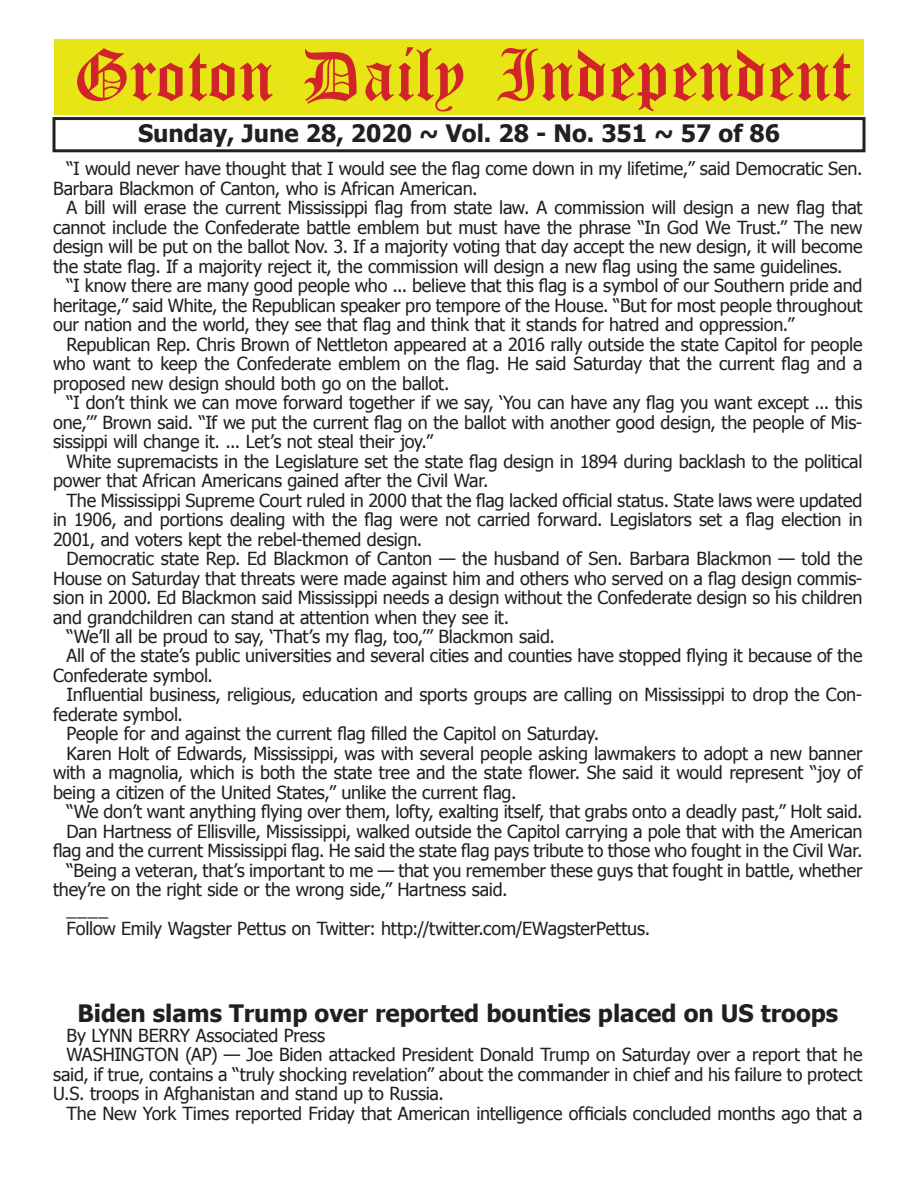
<style>
.page{position:relative;width:918px;height:1188px;background:#fff}
.page>*{position:absolute;margin:0;border:0;box-sizing:border-box;transform-origin:0 0}
.t1{font:54px "Old English Five";color:#d1232a}
.t2{font:700 24px "Tahoma";color:#231f20}
.t3{font:18px/19.5px "Tahoma";letter-spacing:-.01em;color:#231f20;text-align:justify}
</style>
<div class="page">
<div style="left:52px;top:117px;width:814px;height:35px;border:3px solid #231f20"></div>
<div style="left:54px;top:40px;width:810px;height:75px;background:#e7e515"></div>
<h1 class="t1" style="left:73px;top:50px;width:779px">Groton Daily Independent</h1>
<h2 class="t2" style="left:138px;top:116px;width:644px">Sunday, June 28, 2020 ~ Vol. 28 - No. 351 ~ 57 of 86</h2>
<p class="t3" style="left:53px;top:158px;width:811px;text-indent:14px">“I would never have thought that I would see the flag come down in my lifetime,” said Democratic Sen.<br>Barbara Blackmon of Canton, who is African American.</p>
<p class="t3" style="left:53px;top:197px;width:811px;text-indent:14px">A bill will erase the current Mississippi flag from state law. A commission will design a new flag that cannot include the Confederate battle emblem but must have the phrase “In God We Trust.” The new design will be put on the ballot Nov. 3. If a majority voting that day accept the new design, it will become the state flag. If a majority reject it, the commission will design a new flag using the same guidelines.</p>
<p class="t3" style="left:53px;top:275px;width:811px;text-indent:14px">“I know there are many good people who ... believe that this flag is a symbol of our Southern pride and heritage,” said White, the Republican speaker pro tempore of the House. “But for most people throughout our nation and the world, they see that flag and think that it stands for hatred and oppression.”</p>
<p class="t3" style="left:53px;top:333px;width:811px;text-indent:14px">Republican Rep. Chris Brown of Nettleton appeared at a 2016 rally outside the state Capitol for people who want to keep the Confederate emblem on the flag. He said Saturday that the current flag and a proposed new design should both go on the ballot.</p>
<p class="t3" style="left:53px;top:392px;width:811px;text-indent:14px">“I don’t think we can move forward together if we say, ‘You can have any flag you want except ... this one,’” Brown said. “If we put the current flag on the ballot with another good design, the people of Mis&shy;sissippi will change it. ... Let’s not steal their joy.”</p>
<p class="t3" style="left:53px;top:450px;width:811px;text-indent:14px">White supremacists in the Legislature set the state flag design in 1894 during backlash to the political power that African Americans gained after the Civil War.</p>
<p class="t3" style="left:53px;top:489px;width:811px;text-indent:14px">The Mississippi Supreme Court ruled in 2000 that the flag lacked official status. State laws were updated in 1906, and portions dealing with the flag were not carried forward. Legislators set a flag election in 2001, and voters kept the rebel-themed design.</p>
<p class="t3" style="left:67px;top:548px;width:797px">Democratic state Rep. Ed Blackmon of Canton — the husband of Sen. Barbara Blackmon — told the</p>
<p class="t3" style="left:53px;top:567px;width:811px">House on Saturday that threats were made against him and others who served on a flag design commis-</p>
<p class="t3" style="left:53px;top:587px;width:811px">sion in 2000. Ed Blackmon said Mississippi needs a design without the Confederate design so his children</p>
<p class="t3" style="left:53px;top:606px;width:458px">and grandchildren can stand at attention when they see it.</p>
<p class="t3" style="left:67px;top:626px;width:490px">“We’ll all be proud to say, ‘That’s my flag, too,’” Blackmon said.</p>
<p class="t3" style="left:67px;top:645px;width:797px">All of the state’s public universities and several cities and counties have stopped flying it because of the</p>
<p class="t3" style="left:53px;top:665px;width:161px">Confederate symbol.</p>
<p class="t3" style="left:67px;top:684px;width:797px">Influential business, religious, education and sports groups are calling on Mississippi to drop the Con-</p>
<p class="t3" style="left:53px;top:704px;width:131px">federate symbol.</p>
<p class="t3" style="left:67px;top:723px;width:534px">People for and against the current flag filled the Capitol on Saturday.</p>
<p class="t3" style="left:67px;top:743px;width:797px">Karen Holt of Edwards, Mississippi, was with several people asking lawmakers to adopt a new banner</p>
<p class="t3" style="left:53px;top:762px;width:811px">with a magnolia, which is both the state tree and the state flower. She said it would represent “joy of</p>
<p class="t3" style="left:53px;top:782px;width:465px">being a citizen of the United States,” unlike the current flag.</p>
<p class="t3" style="left:67px;top:801px;width:797px">“We don’t want anything flying over them, lofty, exalting itself, that grabs onto a deadly past,” Holt said.</p>
<p class="t3" style="left:67px;top:821px;width:797px">Dan Hartness of Ellisville, Mississippi, walked outside the Capitol carrying a pole that with the American</p>
<p class="t3" style="left:53px;top:840px;width:811px">flag and the current Mississippi flag. He said the state flag pays tribute to those who fought in the Civil War.</p>
<p class="t3" style="left:67px;top:860px;width:797px">“Being a veteran, that’s important to me — that you remember these guys that fought in battle, whether</p>
<p class="t3" style="left:53px;top:879px;width:456px">they’re on the right side or the wrong side,” Hartness said.</p>
<p class="t3" style="left:67px;top:899px;width:43px">____</p>
<p class="t3" style="left:67px;top:918px;width:585px">Follow Emily Wagster Pettus on Twitter: http://twitter.com/EWagsterPettus.</p>
<h2 class="t2" style="left:77px;top:996px;width:762px">Biden slams Trump over reported bounties placed on US troops</h2>
<p class="t3" style="left:67px;top:1024px;width:260px">By LYNN BERRY Associated Press</p>
<p class="t3" style="left:67px;top:1044px;width:797px">WASHINGTON (AP) — Joe Biden attacked President Donald Trump on Saturday over a report that he</p>
<p class="t3" style="left:53px;top:1063px;width:811px">said, if true, contains a “truly shocking revelation” about the commander in chief and his failure to protect</p>
<p class="t3" style="left:53px;top:1083px;width:392px">U.S. troops in Afghanistan and stand up to Russia.</p>
<p class="t3" style="left:67px;top:1102px;width:797px">The New York Times reported Friday that American intelligence officials concluded months ago that a</p>
</div>
